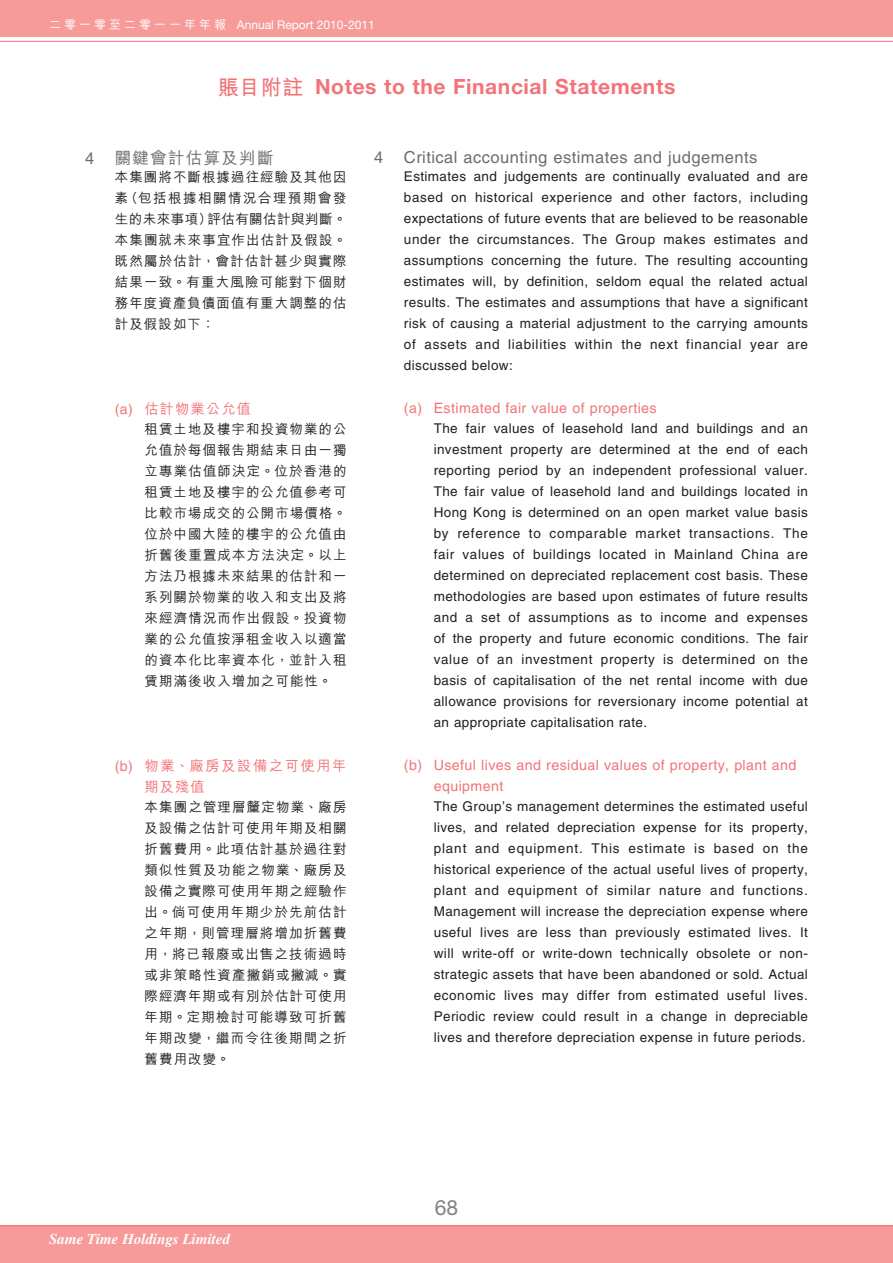
<style>
.page{position:relative;width:893px;height:1263px;background:#fff}
.page>*{position:absolute;margin:0;border:0;box-sizing:border-box;transform-origin:0 0}
.t1{font:700 21px "Helvetica Neue LT Std";letter-spacing:.03em;color:#f27478}
.t2{font:21px "Helvetica Neue LT Std";color:#808285}
.t3{font:16.5px "Helvetica LT Std";letter-spacing:.03em;color:#6c6d70}
.t4{font:16.5px "M Hei HK Medium B5 pc H";letter-spacing:.08em;color:#6c6d70}
.t5{font:italic 700 15px "Times LT Std";color:#fff}
.t6{font:14.25px/21px "Helvetica LT Std";letter-spacing:.03em;color:#f27478}
.t7{font:14.25px/21px "M Hei HK Medium B5 pc H";letter-spacing:.11em;color:#f27478}
.t8{font:14.25px "M Hei HK Medium B5 pc H";letter-spacing:.08em;color:#f27478}
.t9{font:13.5px/21px "Helvetica LT Std";letter-spacing:.03em;color:#231f20;text-align:justify}
.t10{font:13.5px/21px "M Hei HK Medium B5 pc H";letter-spacing:.08em;color:#231f20;text-align:justify}
.t11{font:12px "Helvetica Neue LT Std";color:#fff}
.s1{font-family:"M Hei HK Medium B5 pc H"}
.s2{font-family:"M Hei HK Bold B5 pc H";font-weight:400}
.s3{font-family:"Helvetica LT Std"}
</style>
<div class="page">
<div style="left:0;top:0;width:893px;height:36px;background:#f69b9a"></div>
<hr style="left:0;top:41px;width:893px;height:1px;background:#f27478">
<div style="left:0;top:1225px;width:893px;height:38px;background:#f69b9a"></div>
<hr style="left:0;top:1225px;width:893px;height:1px;background:#f27478">
<p class="t11" style="left:49px;top:17px;width:327px"><span class="s1">二零一零至二零一一年年報</span> Annual Report 2010-2011</p>
<h1 class="t1" style="left:218px;top:79px;width:459px"><span class="s2">賬目附註</span> Notes to the Financial Statements</h1>
<p class="t4" style="left:85px;top:151px;width:190px"><span class="s3">4</span> 關鍵會計估算及判斷</p>
<p class="t10" style="left:115px;top:168px;width:233px">本集團將不斷根據過往經驗及其他因素（包括根據相關情況合理預期會發生的未來事項）評估有關估計與判斷。本集團就未來事宜作出估計及假設。既然屬於估計，會計估計甚少與實際結果一致。有重大風險可能對下個財務年度資產負債面值有重大調整的估計及假設如下：</p>
<p class="t8" style="left:115px;top:403px;width:138px"><span class="s3">(a)</span> 估計物業公允值</p>
<p class="t10" style="left:145px;top:420px;width:203px">租賃土地及樓宇和投資物業的公允值於每個報告期結束日由一獨立專業估值師決定。位於香港的租賃土地及樓宇的公允值參考可比較市場成交的公開市場價格。位於中國大陸的樓宇的公允值由折舊後重置成本方法決定。以上方法乃根據未來結果的估計和一系列關於物業的收入和支出及將來經濟情況而作出假設。投資物業的公允值按淨租金收入以適當的資本化比率資本化，並計入租賃期滿後收入增加之可能性。</p>
<p class="t7" style="left:145px;top:757px;width:203px;text-indent:-30px"><span class="s3">(b)</span> 物業、廠房及設備之可使用年期及殘值</p>
<p class="t10" style="left:145px;top:798px;width:203px">本集團之管理層釐定物業、廠房及設備之估計可使用年期及相關折舊費用。此項估計基於過往對類似性質及功能之物業、廠房及設備之實際可使用年期之經驗作出。倘可使用年期少於先前估計之年期，則管理層將增加折舊費用，將已報廢或出售之技術過時或非策略性資產撇銷或撇減。實際經濟年期或有別於估計可使用年期。定期檢討可能導致可折舊年期改變，繼而令往後期間之折舊費用改變。</p>
<p class="t3" style="left:374px;top:150px;width:385px">4 Critical accounting estimates and judgements</p>
<p class="t9" style="left:404px;top:167px;width:405px">Estimates and judgements are continually evaluated and are based on historical experience and other factors, including expectations of future events that are believed to be reasonable under the circumstances. The Group makes estimates and assumptions concerning the future. The resulting accounting estimates will, by definition, seldom equal the related actual results. The estimates and assumptions that have a significant risk of causing a material adjustment to the carrying amounts of assets and liabilities within the next financial year are discussed below:</p>
<p class="t6" style="left:404px;top:399px;width:254px">(a) Estimated fair value of properties</p>
<p class="t9" style="left:434px;top:419px;width:376px">The fair values of leasehold land and buildings and an investment property are determined at the end of each reporting period by an independent professional valuer.<br>The fair value of leasehold land and buildings located in Hong Kong is determined on an open market value basis by reference to comparable market transactions. The fair values of buildings located in Mainland China are determined on depreciated replacement cost basis. These methodologies are based upon estimates of future results and a set of assumptions as to income and expenses of the property and future economic conditions. The fair value of an investment property is determined on the basis of capitalisation of the net rental income with due allowance provisions for reversionary income potential at an appropriate capitalisation rate.</p>
<p class="t6" style="left:434px;top:756px;width:364px;text-indent:-30px">(b) Useful lives and residual values of property, plant and equipment</p>
<p class="t9" style="left:434px;top:797px;width:376px">The Group’s management determines the estimated useful lives, and related depreciation expense for its property, plant and equipment. This estimate is based on the historical experience of the actual useful lives of property, plant and equipment of similar nature and functions.<br>Management will increase the depreciation expense where useful lives are less than previously estimated lives. It will write-off or write-down technically obsolete or non&shy;strategic assets that have been abandoned or sold. Actual economic lives may differ from estimated useful lives.<br>Periodic review could result in a change in depreciable lives and therefore depreciation expense in future periods.</p>
<p class="t5" style="left:49px;top:1232px;width:182px">Same Time Holdings Limited</p>
<h1 class="t2" style="left:435px;top:1196px;width:25px">68</h1>
</div>
